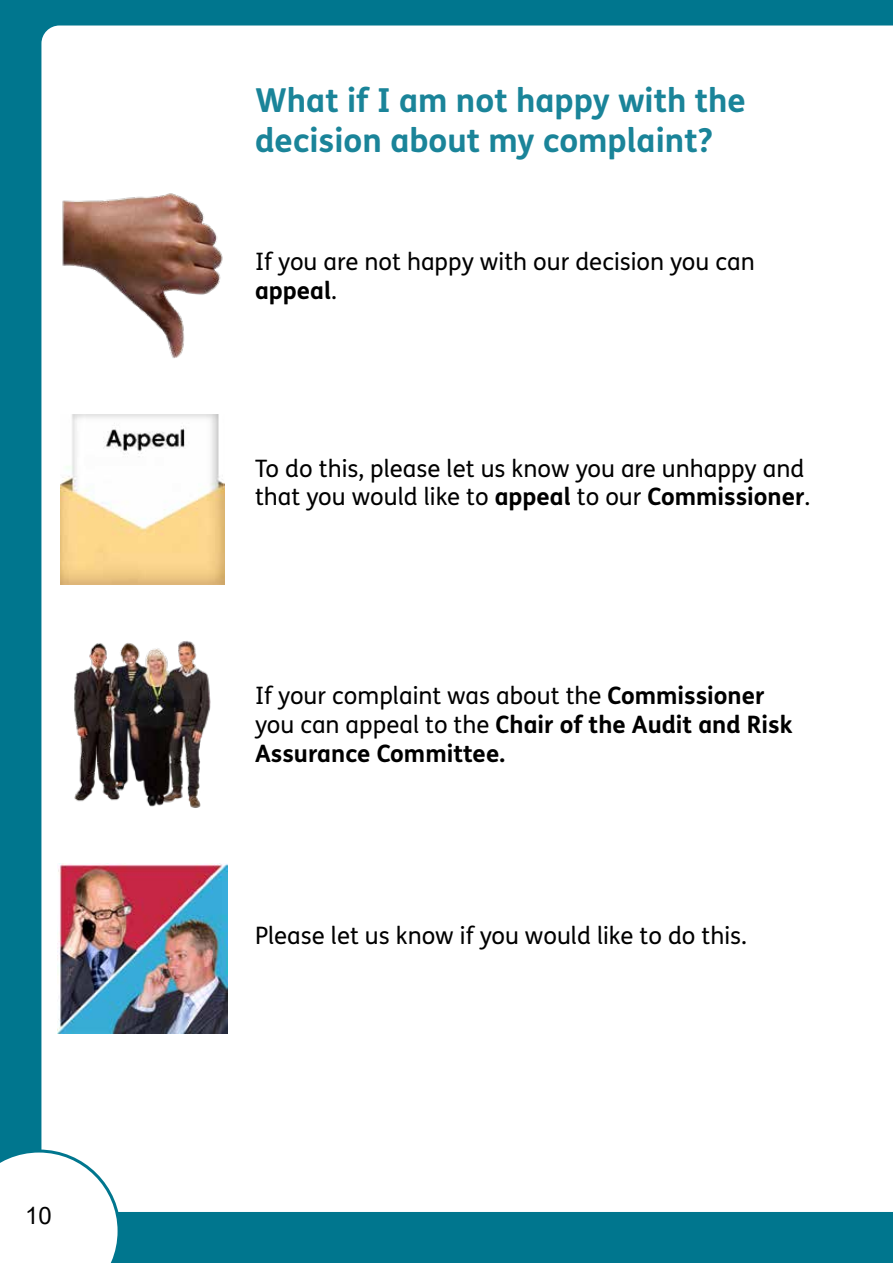
<style>
.page{position:relative;width:893px;height:1263px;background:#00768e}
.page>*{position:absolute;margin:0;border:0;box-sizing:border-box;transform-origin:0 0}
.t1{font:700 33px/39.6px "FS Me Pro";color:#1a8499}
.t2{font:24px/28.8px "FS Me Pro";color:#000}
.t3{font:700 24px/28.8px "FS Me Pro";color:#000}
.t4{font:24px "Arial";color:#000}
.s1{font-weight:700}
.s2{font-weight:400}
</style>
<div class="page">
<div style="left:41px;top:26px;width:852px;height:1186px;background:#fff"></div>
<img style="left:57px;top:190px;width:170px;height:170px">
<img style="left:60px;top:415px;width:165px;height:170px">
<img style="left:70px;top:639px;width:145px;height:170px">
<img style="left:57px;top:863px;width:170px;height:170px">
<svg style="left:0;top:1149px;width:121px;height:114px;background:#eff6f7"></svg>
<p class="t4" style="left:25px;top:1199px;width:28px">10</p>
<h1 class="t1" style="left:255px;top:79px;width:492px">What if I am not happy with the decision about my complaint?</h1>
<p class="t2" style="left:255px;top:247px;width:501px">If you are not happy with our decision you can <span class="s1">appeal</span>.</p>
<p class="t2" style="left:255px;top:453px;width:557px">To do this, please let us know you are unhappy and that you would like to <span class="s1">appeal</span> to our <span class="s1">Commissioner</span>.</p>
<h2 class="t3" style="left:255px;top:680px;width:539px"><span class="s2">If your complaint was about the</span> Commissioner <span class="s2">you can appeal to the</span> Chair of the Audit and Risk<br>Assurance Committee.</h2>
<p class="t2" style="left:255px;top:920px;width:493px">Please let us know if you would like to do this.</p>
</div>
